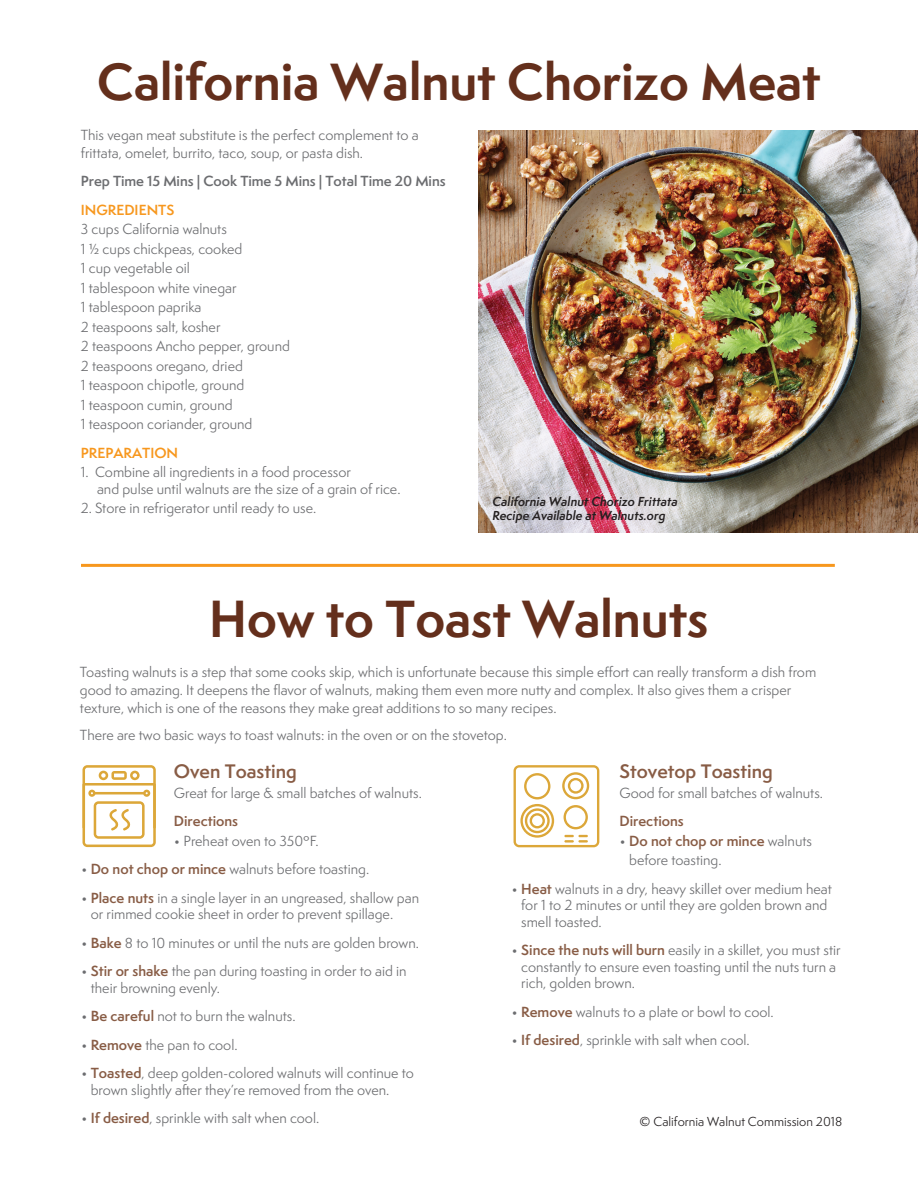
<style>
.page{position:relative;width:918px;height:1188px;background:#fff}
.page>*{position:absolute;margin:0;border:0;box-sizing:border-box;transform-origin:0 0}
.t1{font:700 48px "Semplicita Pro";color:#642f1c}
.t2{font:600 18px "Semplicita Pro";color:#885c45}
.t3{font:13.5px/19.5px "Semplicita Pro";color:#6c6d70}
.t4{font:600 13.5px "Semplicita Pro";letter-spacing:-.005em;color:#6c6d70}
.t5{font:600 13.5px "Semplicita Pro";color:#f7971d}
.t6{font:600 13.5px "Semplicita Pro";color:#885c45}
.t7{font:italic 600 12px/14.4px "Semplicita Pro";color:#231f20}
.t8{font:12px "Semplicita Pro";color:#231f20}
.s1{font-weight:600;color:#885c45}
</style>
<div class="page">
<svg style="left:82px;top:765px;width:74px;height:82px"></svg>
<svg style="left:514px;top:765px;width:85px;height:82px"></svg>
<img style="left:478px;top:130px;width:440px;height:402px">
<hr style="left:81px;top:564px;width:754px;height:3px;background:#f7971d">
<h1 class="t1" style="left:97px;top:46px;width:725px">California Walnut Chorizo Meat</h1>
<p class="t3" style="left:81px;top:126px;width:339px;line-height:18px">This vegan meat substitute is the perfect complement to a frittata, omelet, burrito, taco, soup, or pasta dish.</p>
<p class="t4" style="left:81px;top:171px;width:366px">Prep Time 15 Mins | Cook Time 5 Mins | Total Time 20 Mins</p>
<p class="t5" style="left:81px;top:200px;width:95px">INGREDIENTS</p>
<p class="t3" style="left:81px;top:219px;width:211px">3 cups California walnuts<br>1 ½ cups chickpeas, cooked<br>1 cup vegetable oil<br>1 tablespoon white vinegar<br>1 tablespoon paprika<br>2 teaspoons salt, kosher<br>2 teaspoons Ancho pepper, ground<br>2 teaspoons oregano, dried<br>1 teaspoon chipotle, ground<br>1 teaspoon cumin, ground<br>1 teaspoon coriander, ground</p>
<p class="t5" style="left:81px;top:443px;width:99px">PREPARATION</p>
<p class="t3" style="left:97px;top:464px;width:305px;line-height:16.5px;text-indent:-16px">1. Combine all ingredients in a food processor<br>and pulse until walnuts are the size of a grain of rice.</p>
<p class="t3" style="left:81px;top:498px;width:237px">2. Store in refrigerator until ready to use.</p>
<p class="t7" style="left:492px;top:494px;width:187px">California Walnut Chorizo Frittata<br>Recipe Available at Walnuts.org</p>
<h1 class="t1" style="left:209px;top:583px;width:501px">How to Toast Walnuts</h1>
<p class="t3" style="left:80px;top:662px;width:738px;line-height:18px">Toasting walnuts is a step that some cooks skip, which is unfortunate because this simple effort can really transform a dish from good to amazing. It deepens the flavor of walnuts, making them even more nutty and complex. It also gives them a crisper texture, which is one of the reasons they make great additions to so many recipes.</p>
<p class="t3" style="left:80px;top:725px;width:428px">There are two basic ways to toast walnuts: in the oven or on the stovetop.</p>
<h2 class="t2" style="left:174px;top:758px;width:124px">Oven Toasting</h2>
<p class="t3" style="left:174px;top:783px;width:250px">Great for large &amp; small batches of walnuts.</p>
<p class="t6" style="left:174px;top:811px;width:66px">Directions</p>
<p class="t3" style="left:174px;top:831px;width:146px">• Preheat oven to 350ºF.</p>
<p class="t3" style="left:81px;top:859px;width:290px">• <span class="s1">Do not chop or mince</span> walnuts before toasting.</p>
<p class="t3" style="left:91px;top:889px;width:330px;line-height:16.5px;text-indent:-10px">• <span class="s1">Place nuts</span> in a single layer in an ungreased, shallow pan or rimmed cookie sheet in order to prevent spillage.</p>
<p class="t3" style="left:81px;top:933px;width:340px">• <span class="s1">Bake</span> 8 to 10 minutes or until the nuts are golden brown.</p>
<p class="t3" style="left:91px;top:963px;width:317px;line-height:16.5px;text-indent:-10px">• <span class="s1">Stir or shake</span> the pan during toasting in order to aid in their browning evenly.</p>
<p class="t3" style="left:81px;top:1006px;width:216px">• <span class="s1">Be careful</span> not to burn the walnuts.</p>
<p class="t3" style="left:81px;top:1035px;width:158px">• <span class="s1">Remove</span> the pan to cool.</p>
<p class="t3" style="left:91px;top:1065px;width:325px;line-height:16.5px;text-indent:-10px">• <span class="s1">Toasted</span>, deep golden-colored walnuts will continue to brown slightly after they’re removed from the oven.</p>
<p class="t3" style="left:81px;top:1108px;width:240px">• <span class="s1">If desired</span>, sprinkle with salt when cool.</p>
<h2 class="t2" style="left:620px;top:758px;width:155px">Stovetop Toasting</h2>
<p class="t3" style="left:620px;top:783px;width:205px">Good for small batches of walnuts.</p>
<p class="t6" style="left:620px;top:811px;width:66px">Directions</p>
<p class="t3" style="left:629px;top:831px;width:184px;text-indent:-10px">• <span class="s1">Do not chop or mince</span> walnuts before toasting.</p>
<p class="t3" style="left:521px;top:880px;width:312px;line-height:16.5px;text-indent:-10px">• <span class="s1">Heat</span> walnuts in a dry, heavy skillet over medium heat for 1 to 2 minutes or until they are golden brown and smell toasted.</p>
<p class="t3" style="left:521px;top:942px;width:321px;line-height:16.5px;text-indent:-10px">• <span class="s1">Since the nuts will burn</span> easily in a skillet, you must stir constantly to ensure even toasting until the nuts turn a rich, golden brown.</p>
<p class="t3" style="left:512px;top:1002px;width:264px">• <span class="s1">Remove</span> walnuts to a plate or bowl to cool.</p>
<p class="t3" style="left:512px;top:1030px;width:240px">• <span class="s1">If desired</span>, sprinkle with salt when cool.</p>
<p class="t8" style="left:640px;top:1113px;width:204px">© California Walnut Commission 2018</p>
</div>
